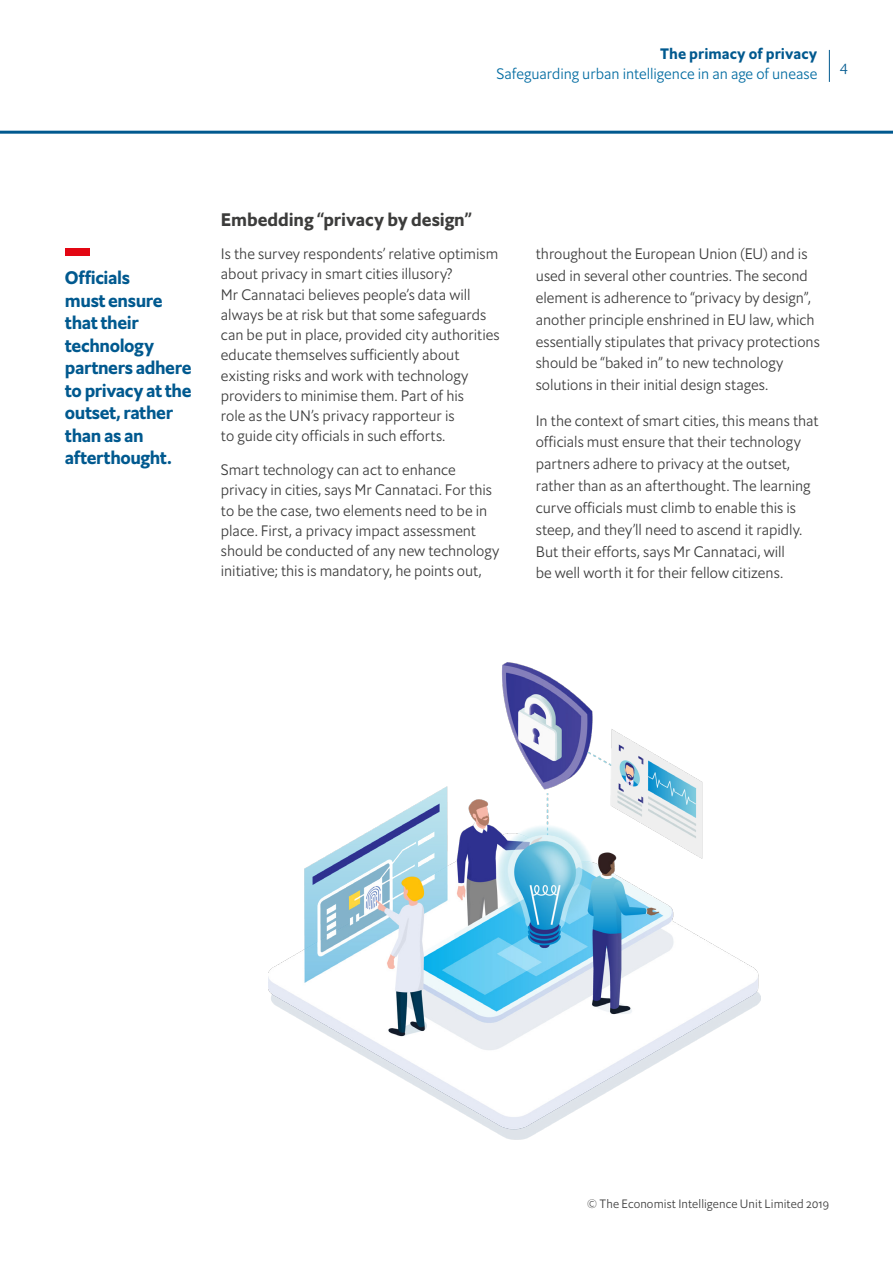
<style>
.page{position:relative;width:893px;height:1263px;background:#fff}
.page>*{position:absolute;margin:0;border:0;box-sizing:border-box;transform-origin:0 0}
.t1{font:700 18px/22.5px "Econ Sans OS";letter-spacing:-.02em;color:#00598f}
.t2{font:700 18px "Econ Sans OS";letter-spacing:-.005em;color:#3c3c3b}
.t3{font:300 15px/20.2px "Econ Sans OS";color:#3c3c3c}
.t4{font:300 15px "Econ Sans OS";letter-spacing:-.005em;color:#006ba1}
.t5{font:700 15px "Econ Sans OS";letter-spacing:.005em;color:#00598f}
.t6{font:300 15px "Econ Sans OS";color:#00598f}
.t7{font:300 12px "Econ Sans OS";letter-spacing:.01em;color:#3c3c3c}
</style>
<div class="page">
<hr style="left:0;top:131px;width:893px;height:3px;background:#00598f">
<hr style="left:829px;top:50px;width:1px;height:32px;background:#00598f">
<div style="left:65px;top:248px;width:24px;height:8px;background:#e30613"></div>
<img style="left:269px;top:663px;width:491px;height:476px">
<p class="t5" style="left:660px;top:44px;width:159px">The primacy of privacy</p>
<p class="t4" style="left:496px;top:64px;width:322px">Safeguarding urban intelligence in an age of unease</p>
<p class="t6" style="left:840px;top:57px;width:9px">4</p>
<p class="t1" style="left:65px;top:267px;width:128px">Officials<br>must ensure that their technology partners adhere to privacy at the outset, rather than as an afterthought.</p>
<p class="t2" style="left:221px;top:208px;width:252px">Embedding “privacy by design”</p>
<p class="t3" style="left:221px;top:244px;width:280px">Is the survey respondents’ relative optimism about privacy in smart cities illusory?<br>Mr Cannataci believes people’s data will always be at risk but that some safeguards can be put in place, provided city authorities educate themselves sufficiently about existing risks and work with technology providers to minimise them. Part of his<br>role as the UN’s privacy rapporteur is<br>to guide city officials in such efforts.</p>
<p class="t3" style="left:221px;top:460px;width:280px">Smart technology can act to enhance privacy in cities, says Mr Cannataci. For this to be the case, two elements need to be in place. First, a privacy impact assessment should be conducted of any new technology initiative; this is mandatory, he points out,</p>
<p class="t3" style="left:536px;top:243px;width:286px;line-height:21.8px">throughout the European Union (EU) and is used in several other countries. The second element is adherence to “privacy by design”, another principle enshrined in EU law, which essentially stipulates that privacy protections should be “baked in” to new technology solutions in their initial design stages.</p>
<p class="t3" style="left:536px;top:409px;width:284px;line-height:21.9px">In the context of smart cities, this means that officials must ensure that their technology partners adhere to privacy at the outset, rather than as an afterthought. The learning curve officials must climb to enable this is steep, and they’ll need to ascend it rapidly.<br>But their efforts, says Mr Cannataci, will<br>be well worth it for their fellow citizens.</p>
<p class="t7" style="left:587px;top:1196px;width:244px">© The Economist Intelligence Unit Limited 2019</p>
</div>
